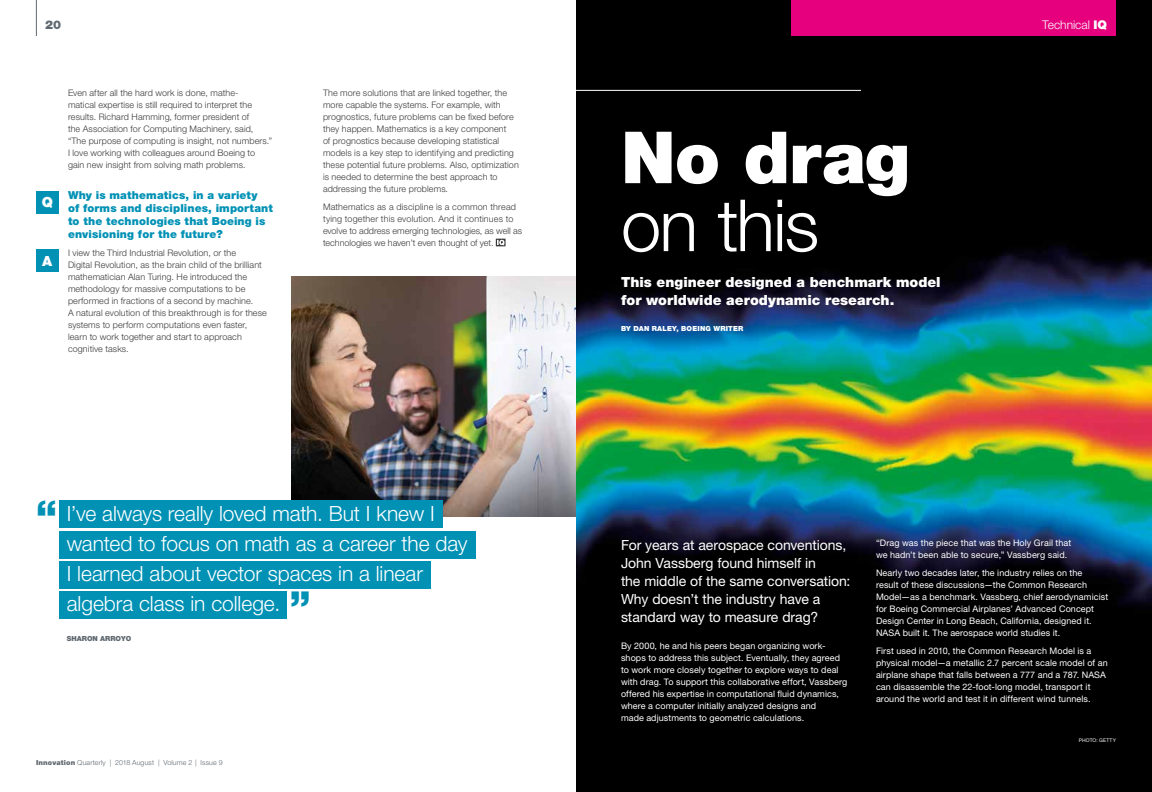
<style>
.page{position:relative;width:1152px;height:792px;background:#fff}
.page>*{position:absolute;margin:0;border:0;box-sizing:border-box;transform-origin:0 0}
.t1{font:900 72px "Helvetica Neue LT Std";letter-spacing:-.015em;color:#fff}
.t2{font:300 72px "Helvetica Neue LT Std";letter-spacing:-.025em;color:#fff}
.t3{font:900 40px "Helvetica Neue LT Std";color:#0091b5}
.t4{font:300 21px/30px "Helvetica Neue LT Std";letter-spacing:-.005em;color:#fff}
.t5{font:14px/18px "Helvetica Neue LT Std";letter-spacing:-.005em;color:#fff}
.t6{font:900 14px/18px "Helvetica Neue LT Std";color:#fff}
.t7{font:300 12px "Helvetica Neue LT Std";color:#fff}
.t8{font:900 12px "Helvetica Neue LT Std";color:#606971}
.t9{font:900 11px/13px "Helvetica Neue LT Std";letter-spacing:.01em;color:#0091b5}
.t10{font:300 9px/12px "Helvetica Neue LT Std";letter-spacing:.01em;color:#393a39}
.t11{font:9px/12px "Helvetica Neue LT Std";letter-spacing:.01em;color:#fff}
.t12{font:300 7px "Helvetica Neue LT Std";letter-spacing:.02em;color:#606971}
.t13{font:900 7px "Helvetica Neue LT Std";letter-spacing:.03em;color:#fff}
.t14{font:900 7px "Helvetica Neue LT Std";color:#606971}
.t15{font:5px "Helvetica Neue LT Std";letter-spacing:.025em;color:#fff}
.s1{font-weight:900}
</style>
<div class="page">
<hr style="left:36px;top:0;width:1px;height:36px;background:#606971">
<img style="left:291px;top:276px;width:285px;height:240px">
<div style="left:576px;top:0;width:576px;height:792px;background:#000"></div>
<img style="left:576px;top:245px;width:576px;height:361px">
<div style="left:791px;top:0;width:325px;height:36px;background:#e6007e"></div>
<hr style="left:576px;top:90px;width:285px;height:1px;background:#fff">
<div style="left:60px;top:501px;width:383px;height:27px;background:#0091b5"></div>
<div style="left:60px;top:531px;width:416px;height:27px;background:#0091b5"></div>
<div style="left:60px;top:561px;width:371px;height:27px;background:#0091b5"></div>
<div style="left:60px;top:592px;width:227px;height:27px;background:#0091b5"></div>
<div style="left:36px;top:191px;width:22px;height:23px;background:#0091b5"></div>
<div style="left:36px;top:250px;width:22px;height:22px;background:#0091b5"></div>
<svg style="left:496px;top:239px;width:10px;height:7px"></svg>
<h3 class="t8" style="left:45px;top:17px;width:18px">20</h3>
<p class="t10" style="left:68px;top:87px;width:206px">Even after all the hard work is done, mathe-<br>matical expertise is still required to interpret the results. Richard Hamming, former president of<br>the Association for Computing Machinery, said, “The purpose of computing is insight, not numbers.” I love working with colleagues around Boeing to gain new insight from solving math problems.</p>
<h3 class="t6" style="left:42px;top:193px;width:13px">Q</h3>
<p class="t9" style="left:68px;top:189px;width:206px">Why is mathematics, in a variety<br>of forms and disciplines, important to the technologies that Boeing is envisioning for the future?</p>
<h3 class="t6" style="left:42px;top:252px;width:12px">A</h3>
<p class="t10" style="left:68px;top:247px;width:200px">I view the Third Industrial Revolution, or the<br>Digital Revolution, as the brain child of the brilliant mathematician Alan Turing. He introduced the methodology for massive computations to be performed in fractions of a second by machine.<br>A natural evolution of this breakthrough is for these systems to perform computations even faster, learn to work together and start to approach cognitive tasks.</p>
<p class="t10" style="left:323px;top:87px;width:197px">The more solutions that are linked together, the more capable the systems. For example, with prognostics, future problems can be fixed before they happen. Mathematics is a key component<br>of prognostics because developing statistical models is a key step to identifying and predicting these potential future problems. Also, optimization is needed to determine the best approach to addressing the future problems.</p>
<p class="t10" style="left:323px;top:201px;width:201px">Mathematics as a discipline is a common thread tying together this evolution. And it continues to evolve to address emerging technologies, as well as technologies we haven’t even thought of yet.</p>
<h2 class="t3" style="left:36px;top:491px;width:22px">“</h2>
<h3 class="t4" style="left:67px;top:498px;width:402px">I’ve always really loved math. But I knew I wanted to focus on math as a career the day I learned about vector spaces in a linear algebra class in college.</h3>
<p class="t14" style="left:67px;top:635px;width:66px">SHARON ARROYO</p>
<h2 class="t3" style="left:290px;top:582px;width:22px">”</h2>
<p class="t12" style="left:36px;top:758px;width:188px"><span class="s1">Innovation</span> Quarterly | 2018 August | Volume 2 | Issue 9</p>
<h1 class="t1" style="left:621px;top:115px;width:291px">No drag</h1>
<h1 class="t2" style="left:621px;top:182px;width:200px">on this</h1>
<h3 class="t6" style="left:621px;top:273px;width:321px">This engineer designed a benchmark model for worldwide aerodynamic research.</h3>
<p class="t13" style="left:621px;top:324px;width:124px">BY DAN RALEY, BOEING WRITER</p>
<h3 class="t7" style="left:1042px;top:17px;width:66px">Technical <span class="s1">IQ</span></h3>
<h3 class="t5" style="left:621px;top:536px;width:231px">For years at aerospace conventions,<br>John Vassberg found himself in<br>the middle of the same conversation:<br>Why doesn’t the industry have a standard way to measure drag?</h3>
<p class="t11" style="left:621px;top:640px;width:228px">By 2000, he and his peers began organizing work&shy;shops to address this subject. Eventually, they agreed to work more closely together to explore ways to deal with drag. To support this collaborative effort, Vassberg offered his expertise in computational fluid dynamics, where a computer initially analyzed designs and<br>made adjustments to geometric calculations.</p>
<p class="t11" style="left:876px;top:537px;width:197px">“Drag was the piece that was the Holy Grail that we hadn’t been able to secure,” Vassberg said.</p>
<p class="t11" style="left:876px;top:567px;width:234px">Nearly two decades later, the industry relies on the<br>result of these discussions—the Common Research Model—as a benchmark. Vassberg, chief aerodynamicist for Boeing Commercial Airplanes’ Advanced Concept Design Center in Long Beach, California, designed it.<br>NASA built it. The aerospace world studies it.</p>
<p class="t11" style="left:876px;top:645px;width:233px">First used in 2010, the Common Research Model is a physical model—a metallic 2.7 percent scale model of an airplane shape that falls between a 777 and a 787. NASA can disassemble the 22-foot-long model, transport it around the world and test it in different wind tunnels.</p>
<p class="t15" style="left:1079px;top:737px;width:39px">PHOTO: GETTY</p>
</div>
